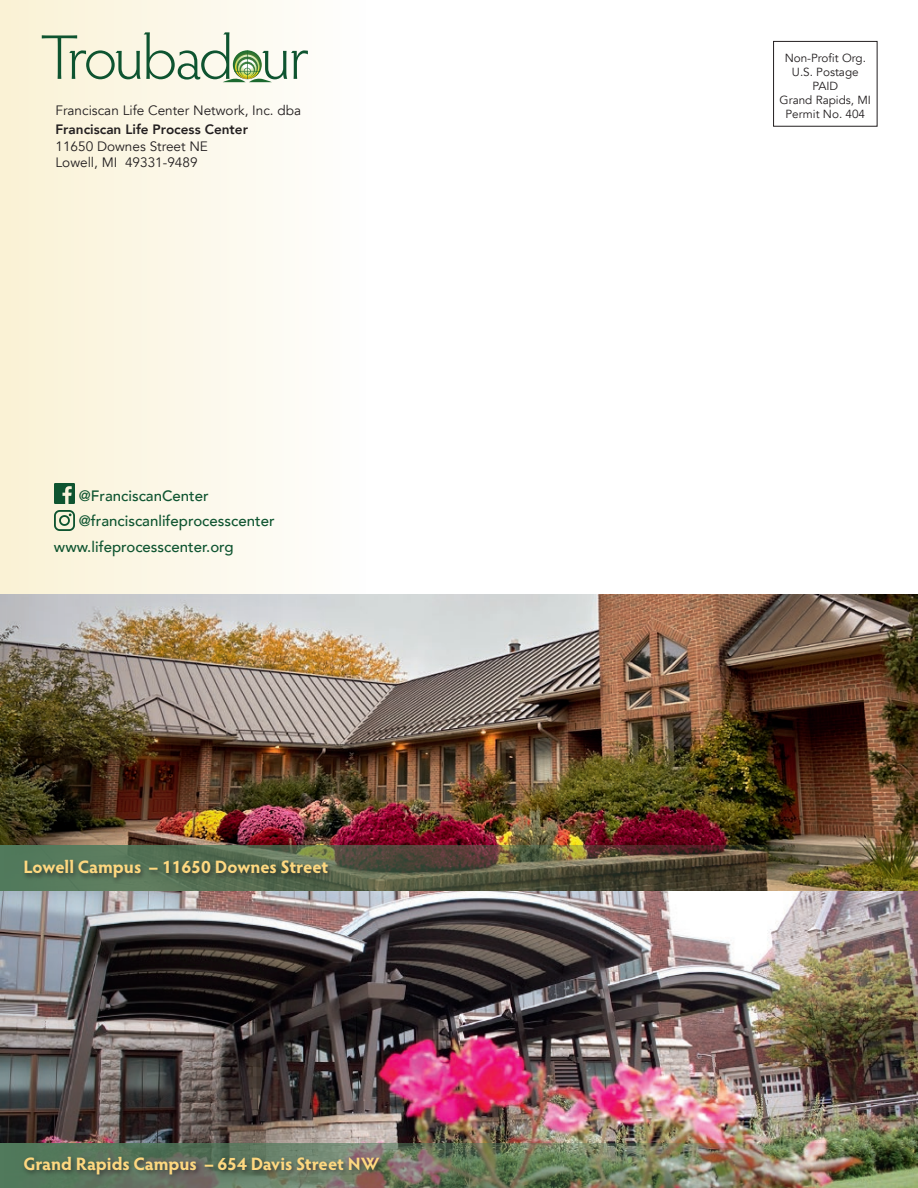
<style>
.page{position:relative;width:918px;height:1188px;background:#fff}
.page>*{position:absolute;margin:0;border:0;box-sizing:border-box;transform-origin:0 0}
.t1{font:300 63.3px "Hypatia Sans Pro";letter-spacing:-.055em;color:#0e5430}
.t2{font:700 18px "Hypatia Sans Pro";color:#fed880}
.t3{font:500 15px "Avenir";color:#0e5430}
.t4{font:13.65px/16.4px "Avenir";color:#231f20}
.t5{font:800 13.65px "Avenir";color:#231f20}
.t6{font:11.7px/14.1px "Avenir";color:#231f20;text-align:center}
</style>
<div class="page">
<img style="left:284px;top:594px;width:634px;height:549px">
<img style="left:0;top:594px;width:284px;height:549px">
<div style="left:0;top:0;width:366px;height:594px;background:linear-gradient(to right,#faf2d4,#fefefe)"></div>
<div style="left:773px;top:41px;width:105px;height:86px;border:1px solid #231f20"></div>
<img style="left:54px;top:483px;width:21px;height:21px">
<img style="left:54px;top:510px;width:21px;height:21px">
<svg style="left:223px;top:50px;width:49px;height:32px"></svg>
<img style="left:0;top:846px;width:918px;height:45px">
<img style="left:0;top:1143px;width:918px;height:45px">
<div style="left:23px;top:858px;width:312px;height:27px;background:#231f20;opacity:.65"></div>
<div style="left:22px;top:1154px;width:364px;height:27px;background:#231f20;opacity:.65"></div>
<h1 class="t1" style="left:40px;top:16px;width:270px">Troubad ur</h1>
<p class="t4" style="left:56px;top:103px;width:247px">Franciscan Life Center Network, Inc. dba</p>
<p class="t5" style="left:56px;top:119px;width:194px">Franciscan Life Process Center</p>
<p class="t4" style="left:56px;top:138px;width:154px">11650 Downes Street NE<br>Lowell, MI 49331-9489</p>
<p class="t3" style="left:79px;top:483px;width:131px">@FranciscanCenter</p>
<p class="t3" style="left:79px;top:508px;width:197px">@franciscanlifeprocesscenter</p>
<p class="t3" style="left:54px;top:534px;width:181px">www.lifeprocesscenter.org</p>
<h2 class="t2" style="left:23px;top:854px;width:307px">Lowell Campus – 11650 Downes Street</h2>
<h2 class="t2" style="left:23px;top:1151px;width:358px">Grand Rapids Campus – 654 Davis Street NW</h2>
<p class="t6" style="left:780px;top:51px;width:93px">Non-Profit Org.<br>U.S. Postage<br>PAID<br>Grand Rapids, MI<br>Permit No. 404</p>
</div>
